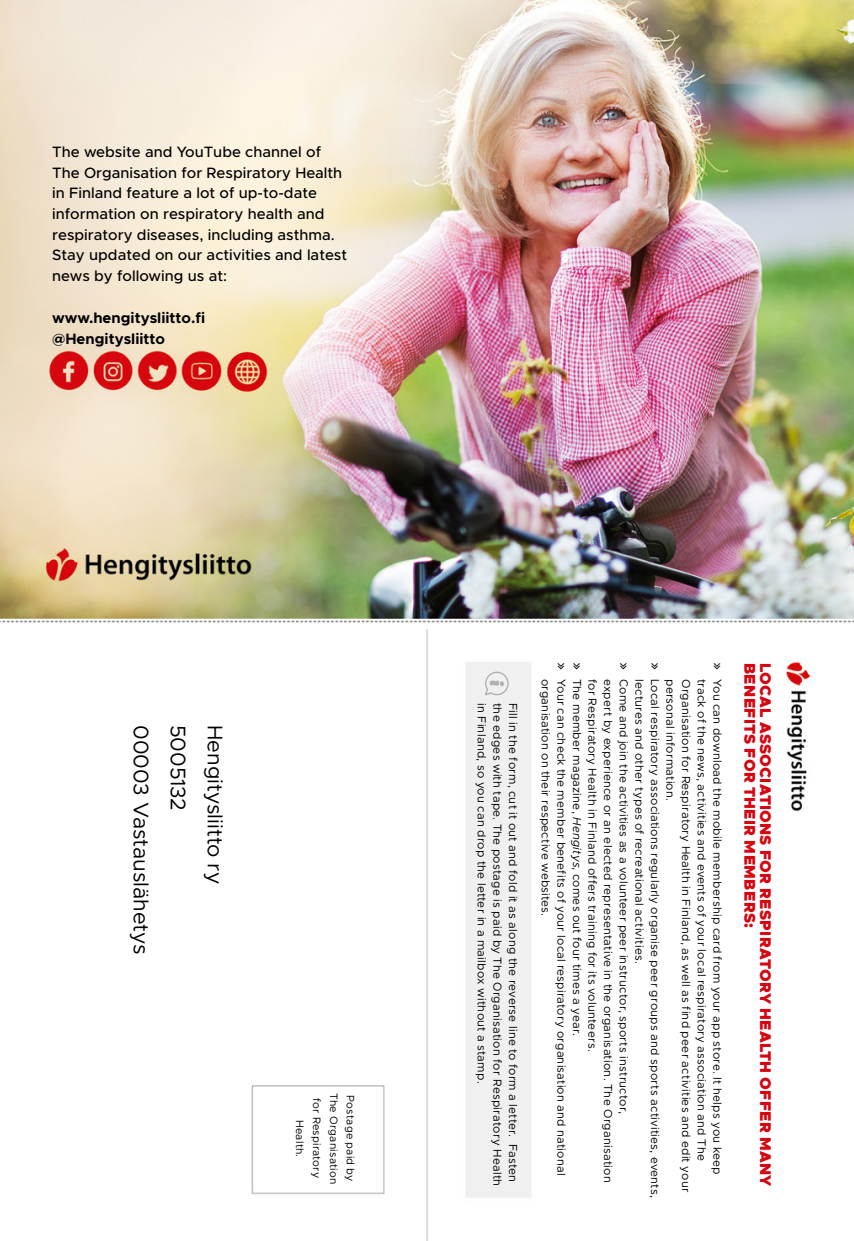
<style>
.page{position:relative;width:854px;height:1241px;background:#fff}
.page>*{position:absolute;margin:0;border:0;box-sizing:border-box;transform-origin:0 0}
.t1{font:21.18px "Metropolis";color:#000}
.t2{font:900 15.58px "Metropolis";letter-spacing:.02em;color:#d7030f}
.t3{font:500 15.05px/20.7px "Metropolis";color:#000}
.t4{font:700 15.05px/20.7px "Metropolis";color:#000}
.t5{font:11.55px "Metropolis";letter-spacing:.02em;color:#000}
.t6{font:10.67px/16.8px "Metropolis";letter-spacing:.025em;color:#000;text-align:center}
.s1{font-style:italic}
</style>
<div class="page">
<img style="left:0;top:0;width:853px;height:1240px">
<svg style="left:483px;top:670px;width:26px;height:31px"></svg>
<svg style="left:713px;top:662px;width:7px;height:7px"></svg>
<svg style="left:651px;top:662px;width:6px;height:7px"></svg>
<svg style="left:620px;top:662px;width:6px;height:7px"></svg>
<svg style="left:573px;top:662px;width:6px;height:7px"></svg>
<svg style="left:557px;top:662px;width:7px;height:7px"></svg>
<p class="t3" style="left:52px;top:141px;width:296px">The website and YouTube channel of The Organisation for Respiratory Health in Finland feature a lot of up-to-date information on respiratory health and respiratory diseases, including asthma.<br>Stay updated on our activities and latest news by following us at:</p>
<h3 class="t4" style="left:52px;top:308px;width:154px">www.hengitysliitto.fi @Hengitysliitto</h3>
<p class="t1" style="left:154px;top:724px;width:231px;rotate:90deg">00003 Vastauslähetys</p>
<p class="t1" style="left:191px;top:724px;width:88px;rotate:90deg">5005132</p>
<p class="t1" style="left:228px;top:724px;width:161px;rotate:90deg">Hengitysliitto ry</p>
<p class="t6" style="left:342px;top:1092px;width:93px;rotate:90deg">The Organisation</p>
<p class="t6" style="left:359px;top:1095px;width:88px;rotate:90deg">Postage paid by</p>
<p class="t6" style="left:325px;top:1098px;width:81px;rotate:90deg">for Respiratory<br>Health.</p>
<p class="t5" style="left:489px;top:702px;width:382px;rotate:90deg">in Finland, so you can drop the letter in a mailbox without a stamp.</p>
<p class="t5" style="left:504px;top:702px;width:484px;rotate:90deg">the edges with tape. The postage is paid by The Organisation for Respiratory Health</p>
<p class="t5" style="left:520px;top:702px;width:480px;rotate:90deg">Fill in the form, cut it out and fold it as along the reverse line to form a letter. Fasten</p>
<p class="t5" style="left:552px;top:678px;width:239px;rotate:90deg">organisation on their respective websites.</p>
<p class="t5" style="left:568px;top:678px;width:498px;rotate:90deg">Your can check the member benefits of your local respiratory organisation and national</p>
<p class="t5" style="left:677px;top:678px;width:124px;rotate:90deg">personal information.</p>
<p class="t5" style="left:693px;top:678px;width:515px;rotate:90deg">Organisation for Respiratory Health in Finland, as well as find peer activities and edit your</p>
<p class="t5" style="left:708px;top:678px;width:483px;rotate:90deg">track of the news, activities and events of your local respiratory association and The</p>
<p class="t5" style="left:724px;top:678px;width:497px;rotate:90deg">You can download the mobile membership card from your app store. It helps you keep</p>
<p class="t5" style="left:599px;top:678px;width:374px;rotate:90deg">for Respiratory Health in Finland offers training for its volunteers.</p>
<p class="t5" style="left:615px;top:678px;width:505px;rotate:90deg">expert by experience or an elected representative in the organisation. The Organisation</p>
<p class="t5" style="left:630px;top:678px;width:436px;rotate:90deg">Come and join the activities as a volunteer peer instructor, sports instructor,</p>
<p class="t5" style="left:584px;top:678px;width:359px;rotate:90deg">The member magazine, <span class="s1">Hengitys</span>, comes out four times a year.</p>
<p class="t5" style="left:646px;top:678px;width:286px;rotate:90deg">lectures and other types of recreational activities.</p>
<p class="t5" style="left:662px;top:678px;width:520px;rotate:90deg">Local respiratory associations regularly organise peer groups and sports activities, events,</p>
<p class="t2" style="left:759px;top:662px;width:267px;rotate:90deg">BENEFITS FOR THEIR MEMBERS:</p>
<p class="t2" style="left:775px;top:662px;width:525px;rotate:90deg">LOCAL ASSOCIATIONS FOR RESPIRATORY HEALTH OFFER MANY</p>
</div>
